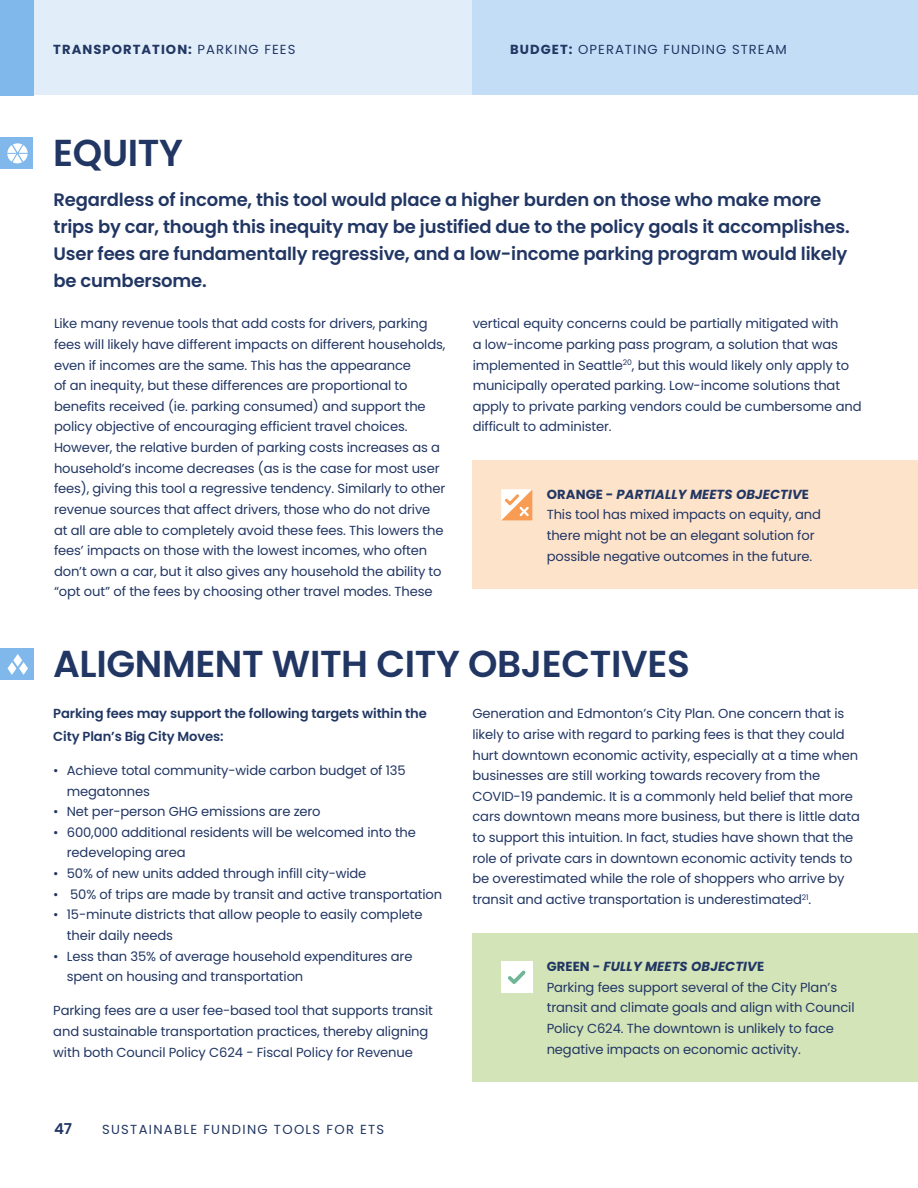
<style>
.page{position:relative;width:918px;height:1188px;background:#fff}
.page>*{position:absolute;margin:0;border:0;box-sizing:border-box;transform-origin:0 0}
.Large_Subhead{font:600 37.5px "Poppins";letter-spacing:-.01em;color:#213663}
.Large_Body_Copy{font:600 18px/27px "Poppins";letter-spacing:-.01em;color:#213663}
.t1{font:600 15px "Poppins";color:#213663}
.Body_Copy{font:13.2px/20.7px "Poppins";letter-spacing:-.01em;color:#213663}
.Body_Copy-2{font:600 13.2px/22.5px "Poppins";letter-spacing:-.01em;color:#213663}
.Body_Copy-3{font:italic 700 13.2px "Poppins";letter-spacing:.01em;color:#213663}
.Body_Copy-4{font:13.2px "Poppins";letter-spacing:.1em;color:#213663}
.Body_Copy-5{font:13.2px "Poppins";letter-spacing:.08em;color:#213663}
.Body_Copy-6{font:700 13.2px "Poppins";letter-spacing:.08em;color:#213663}
.s1{font-weight:400}
.s2{font-weight:700}
.s3{font-style:normal}
</style>
<div class="page">
<div style="left:0;top:0;width:472px;height:95px;background:#e1eefa"></div>
<div style="left:472px;top:0;width:446px;height:95px;background:#c3ddf6"></div>
<div style="left:472px;top:933px;width:446px;height:149px;background:#d3e4b9"></div>
<div style="left:472px;top:461px;width:446px;height:128px;background:#fee3cb"></div>
<svg style="left:501px;top:489px;width:31px;height:31px"></svg>
<div style="left:501px;top:962px;width:31px;height:31px;background:#fff"></div>
<svg style="left:508px;top:970px;width:18px;height:14px"></svg>
<div style="left:0;top:0;width:33px;height:95px;background:#80b8eb"></div>
<div style="left:0;top:138px;width:33px;height:31px;background:#80b8eb"></div>
<svg style="left:7px;top:143px;width:21px;height:21px"></svg>
<div style="left:0;top:649px;width:33px;height:31px;background:#80b8eb"></div>
<svg style="left:7px;top:654px;width:21px;height:21px"></svg>
<p class="Body_Copy-6" style="left:53px;top:41px;width:244px">TRANSPORTATION: <span class="s1">PARKING FEES</span></p>
<p class="Body_Copy-5" style="left:510px;top:41px;width:278px"><span class="s2">BUDGET:</span> OPERATING FUNDING STREAM</p>
<p class="Large_Subhead" style="left:53px;top:132px;width:131px">EQUITY</p>
<p class="Large_Body_Copy" style="left:54px;top:187px;width:798px">Regardless of income, this tool would place a higher burden on those who make more trips by car, though this inequity may be justified due to the policy goals it accomplishes.<br>User fees are fundamentally regressive, and a low-income parking program would likely be cumbersome.</p>
<p class="Body_Copy" style="left:54px;top:313px;width:393px">Like many revenue tools that add costs for drivers, parking fees will likely have different impacts on different households, even if incomes are the same. This has the appearance<br>of an inequity, but these differences are proportional to benefits received (ie. parking consumed) and support the policy objective of encouraging efficient travel choices.<br>However, the relative burden of parking costs increases as a household’s income decreases (as is the case for most user fees), giving this tool a regressive tendency. Similarly to other revenue sources that affect drivers, those who do not drive at all are able to completely avoid these fees. This lowers the fees’ impacts on those with the lowest incomes, who often don’t own a car, but it also gives any household the ability to “opt out” of the fees by choosing other travel modes. These</p>
<p class="Body_Copy" style="left:473px;top:313px;width:390px">vertical equity concerns could be partially mitigated with<br>a low-income parking pass program, a solution that was implemented in Seattle<sup>20</sup>, but this would likely only apply to municipally operated parking. Low-income solutions that apply to private parking vendors could be cumbersome and difficult to administer.</p>
<p class="Body_Copy-3" style="left:547px;top:486px;width:264px"><span class="s3">ORANGE -</span> PARTIALLY MEETS OBJECTIV<span class="s3">E</span></p>
<p class="Body_Copy" style="left:547px;top:504px;width:276px">This tool has mixed impacts on equity, and there might not be an elegant solution for possible negative outcomes in the future.</p>
<p class="Large_Subhead" style="left:53px;top:642px;width:638px">ALIGNMENT WITH CITY OBJECTIVES</p>
<p class="Body_Copy-2" style="left:53px;top:703px;width:375px">Parking fees may support the following targets within the<br>City Plan’s Big City Moves:</p>
<p class="Body_Copy" style="left:67px;top:760px;width:340px;text-indent:-14px">• Achieve total community-wide carbon budget of 135 megatonnes</p>
<p class="Body_Copy" style="left:53px;top:801px;width:269px">• Net per-person GHG emissions are zero</p>
<p class="Body_Copy" style="left:67px;top:822px;width:351px;text-indent:-14px">• 600,000 additional residents will be welcomed into the redeveloping area</p>
<p class="Body_Copy" style="left:53px;top:863px;width:315px">• 50% of new units added through infill city-wide</p>
<p class="Body_Copy" style="left:53px;top:884px;width:391px">• 50% of trips are made by transit and active transportation</p>
<p class="Body_Copy" style="left:67px;top:904px;width:357px;text-indent:-14px">• 15-minute districts that allow people to easily complete their daily needs</p>
<p class="Body_Copy" style="left:67px;top:946px;width:347px;text-indent:-14px">• Less than 35% of average household expenditures are spent on housing and transportation</p>
<p class="Body_Copy" style="left:53px;top:1000px;width:381px">Parking fees are a user fee-based tool that supports transit and sustainable transportation practices, thereby aligning with both Council Policy C624 - Fiscal Policy for Revenue</p>
<p class="Body_Copy" style="left:472px;top:704px;width:389px">Generation and Edmonton’s City Plan. One concern that is likely to arise with regard to parking fees is that they could hurt downtown economic activity, especially at a time when businesses are still working towards recovery from the COVID-19 pandemic. It is a commonly held belief that more cars downtown means more business, but there is little data to support this intuition. In fact, studies have shown that the role of private cars in downtown economic activity tends to be overestimated while the role of shoppers who arrive by transit and active transportation is underestimated<sup>21</sup>.</p>
<p class="Body_Copy-3" style="left:547px;top:959px;width:219px"><span class="s3">GREEN -</span> FULLY MEETS OBJECTIV<span class="s3">E</span></p>
<p class="Body_Copy" style="left:547px;top:977px;width:309px">Parking fees support several of the City Plan’s transit and climate goals and align with Council Policy C624. The downtown is unlikely to face negative impacts on economic activity.</p>
<p class="t1" style="left:54px;top:1120px;width:19px">47</p>
<p class="Body_Copy-4" style="left:102px;top:1122px;width:284px">SUSTAINABLE FUNDING TOOLS FOR ETS</p>
</div>
